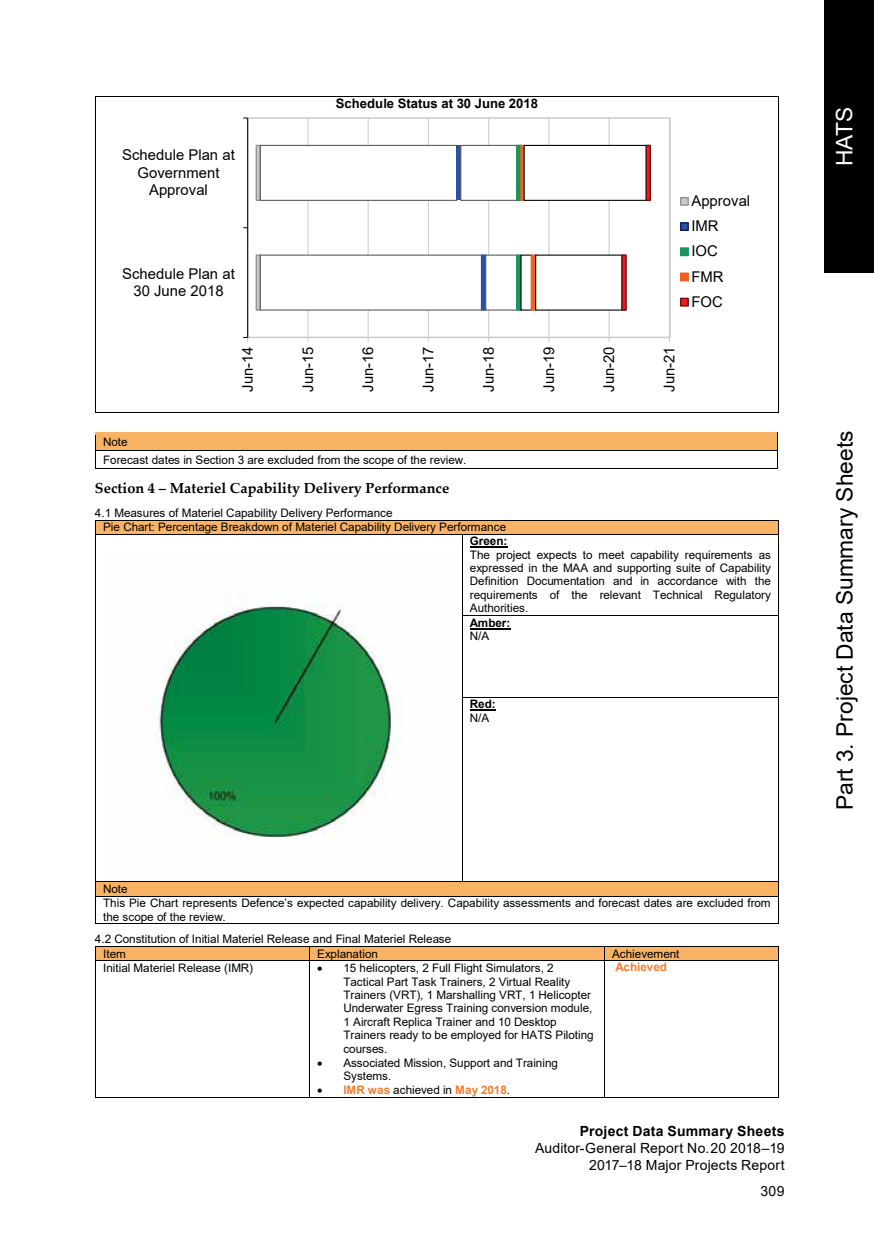
<style>
.page{position:relative;width:874px;height:1241px;background:#fff}
.page>*{position:absolute;margin:0;border:0;box-sizing:border-box;transform-origin:0 0}
.t1{font:22.75px "Arial";color:#000}
.t2{font:22.75px "Arial";color:#fff}
.t3{font:14.88px/25.2px "Arial";letter-spacing:.005em;color:#000;text-align:center}
.t4{font:700 14.53px "Palatino Linotype";letter-spacing:.005em;color:#000}
.t5{font:14px/16.6px "Arial";letter-spacing:.015em;color:#000;text-align:right}
.t6{font:700 14px "Arial";letter-spacing:.02em;color:#000}
.t7{font:700 13.12px "Arial";color:#000}
.t8{font:11.72px/13.3px "Arial";letter-spacing:-.005em;color:#000}
.t9{font:700 11.72px "Arial";letter-spacing:-.005em;color:#f47c2f}
.t10{font:700 11.72px "Arial";letter-spacing:-.005em;color:#000}
.s1{color:#000}
.s2{font-weight:400;color:#000}
</style>
<div class="page">
<div style="left:823px;top:0;width:50px;height:273px;background:#000"></div>
<hr style="left:96px;top:96px;width:682px;height:1px;background:#000">
<hr style="left:95px;top:97px;width:1px;height:315px;background:#000">
<hr style="left:96px;top:412px;width:682px;height:1px;background:#000">
<hr style="left:778px;top:97px;width:1px;height:315px;background:#000">
<div style="left:103px;top:435px;width:665px;height:13px;background:#f8b364"></div>
<hr style="left:96px;top:432px;width:680px;height:1px;background:#000">
<hr style="left:96px;top:433px;width:680px;height:2px;background:#f8b364">
<hr style="left:95px;top:448px;width:682px;height:2px;background:#f8b364">
<hr style="left:96px;top:450px;width:680px;height:1px;background:#000">
<svg style="left:95px;top:432px;width:1px;height:37px"></svg>
<hr style="left:96px;top:468px;width:680px;height:1px;background:#000">
<svg style="left:776px;top:432px;width:1px;height:37px"></svg>
<div style="left:96px;top:520px;width:682px;height:13px;background:#f8b364"></div>
<hr style="left:96px;top:519px;width:682px;height:1px;background:#000">
<hr style="left:469px;top:546px;width:38px;height:1px;background:#000">
<svg style="left:95px;top:520px;width:1px;height:14px"></svg>
<hr style="left:96px;top:533px;width:365px;height:1px;background:#000">
<hr style="left:462px;top:533px;width:316px;height:1px;background:#000">
<svg style="left:778px;top:520px;width:1px;height:14px"></svg>
<hr style="left:95px;top:534px;width:1px;height:81px;background:#000">
<hr style="left:461px;top:534px;width:1px;height:81px;background:#000">
<hr style="left:778px;top:534px;width:1px;height:81px;background:#000">
<hr style="left:469px;top:628px;width:41px;height:1px;background:#000">
<hr style="left:462px;top:615px;width:316px;height:1px;background:#000">
<hr style="left:95px;top:616px;width:1px;height:81px;background:#000">
<hr style="left:461px;top:616px;width:1px;height:81px;background:#000">
<hr style="left:778px;top:616px;width:1px;height:81px;background:#000">
<svg style="left:470px;top:709px;width:25px;height:1px"></svg>
<hr style="left:462px;top:697px;width:316px;height:1px;background:#000">
<hr style="left:95px;top:697px;width:1px;height:184px;background:#000">
<hr style="left:461px;top:697px;width:1px;height:184px;background:#000">
<hr style="left:778px;top:697px;width:1px;height:184px;background:#000">
<div style="left:96px;top:882px;width:682px;height:13px;background:#f8b364"></div>
<hr style="left:96px;top:881px;width:365px;height:1px;background:#000">
<hr style="left:462px;top:881px;width:316px;height:1px;background:#000">
<hr style="left:96px;top:895px;width:682px;height:1px;background:#000">
<svg style="left:95px;top:881px;width:1px;height:43px"></svg>
<hr style="left:96px;top:923px;width:682px;height:1px;background:#000">
<svg style="left:778px;top:881px;width:1px;height:43px"></svg>
<div style="left:96px;top:946px;width:213px;height:13px;background:#f8b364"></div>
<div style="left:309px;top:946px;width:294px;height:13px;background:#f8b364"></div>
<div style="left:604px;top:946px;width:174px;height:13px;background:#f8b364"></div>
<hr style="left:96px;top:945px;width:213px;height:1px;background:#000">
<hr style="left:309px;top:945px;width:294px;height:1px;background:#000">
<hr style="left:604px;top:945px;width:174px;height:1px;background:#000">
<svg style="left:95px;top:946px;width:1px;height:14px"></svg>
<hr style="left:96px;top:959px;width:213px;height:1px;background:#000">
<svg style="left:309px;top:945px;width:1px;height:14px"></svg>
<hr style="left:309px;top:959px;width:294px;height:1px;background:#000">
<svg style="left:603px;top:946px;width:1px;height:14px"></svg>
<hr style="left:604px;top:959px;width:174px;height:1px;background:#000">
<svg style="left:778px;top:946px;width:1px;height:14px"></svg>
<hr style="left:95px;top:960px;width:1px;height:136px;background:#000">
<hr style="left:96px;top:1096px;width:213px;height:1px;background:#000">
<hr style="left:309px;top:960px;width:1px;height:136px;background:#000">
<hr style="left:309px;top:1096px;width:294px;height:1px;background:#000">
<hr style="left:603px;top:960px;width:1px;height:136px;background:#000">
<hr style="left:604px;top:1096px;width:174px;height:1px;background:#000">
<hr style="left:778px;top:960px;width:1px;height:136px;background:#000">
<hr style="left:307px;top:118px;width:1px;height:219px;background:#c7c9cb">
<hr style="left:367px;top:118px;width:1px;height:219px;background:#c7c9cb">
<hr style="left:428px;top:118px;width:1px;height:219px;background:#c7c9cb">
<hr style="left:488px;top:118px;width:1px;height:219px;background:#c7c9cb">
<hr style="left:548px;top:118px;width:1px;height:219px;background:#c7c9cb">
<hr style="left:608px;top:118px;width:1px;height:219px;background:#c7c9cb">
<svg style="left:248px;top:144px;width:275px;height:167px"></svg>
<div style="left:520px;top:145px;width:4px;height:56px;border:1px solid #f16222"></div>
<svg style="left:523px;top:144px;width:124px;height:167px"></svg>
<hr style="left:621px;top:255px;width:4px;height:55px;background:#ed1d24">
<hr style="left:646px;top:145px;width:4px;height:55px;background:#ed1d24">
<div style="left:621px;top:254px;width:5px;height:57px;border:1px solid #6e0f10"></div>
<div style="left:645px;top:145px;width:5px;height:56px;border:1px solid #6e0f10"></div>
<hr style="left:247px;top:337px;width:422px;height:1px;background:#c7c9cb">
<hr style="left:247px;top:118px;width:1px;height:219px;background:#000">
<svg style="left:681px;top:199px;width:5px;height:5px"></svg>
<div style="left:679px;top:197px;width:9px;height:9px;border:1px solid #949698"></div>
<svg style="left:681px;top:224px;width:5px;height:5px"></svg>
<div style="left:679px;top:222px;width:9px;height:9px;border:1px solid #131c5c"></div>
<div style="left:680px;top:248px;width:7px;height:7px;background:#19965f"></div>
<div style="left:679px;top:247px;width:9px;height:9px;border:1px solid #19965f"></div>
<div style="left:680px;top:273px;width:7px;height:8px;background:#f16222"></div>
<div style="left:679px;top:272px;width:9px;height:9px;border:1px solid #f16222"></div>
<svg style="left:681px;top:299px;width:5px;height:5px"></svg>
<div style="left:679px;top:297px;width:9px;height:9px;border:1px solid #6e0f10"></div>
<img style="left:154px;top:602px;width:251px;height:236px">
<p class="t3" style="left:122px;top:146px;width:114px;line-height:17.2px">Schedule Plan at<br>Government<br>Approval</p>
<p class="t3" style="left:122px;top:265px;width:114px;line-height:17.2px">Schedule Plan at<br>30 June 2018</p>
<p class="t7" style="left:336px;top:95px;width:204px">Schedule Status at 30 June 2018</p>
<p class="t3" style="left:235px;top:392px;width:47px;rotate:-90deg">Jun-14</p>
<p class="t3" style="left:295px;top:392px;width:47px;rotate:-90deg">Jun-15</p>
<p class="t3" style="left:355px;top:392px;width:47px;rotate:-90deg">Jun-16</p>
<p class="t3" style="left:415px;top:392px;width:47px;rotate:-90deg">Jun-17</p>
<p class="t3" style="left:475px;top:392px;width:47px;rotate:-90deg">Jun-18</p>
<p class="t3" style="left:536px;top:392px;width:47px;rotate:-90deg">Jun-19</p>
<p class="t3" style="left:596px;top:392px;width:47px;rotate:-90deg">Jun-20</p>
<p class="t3" style="left:656px;top:392px;width:47px;rotate:-90deg">Jun-21</p>
<p class="t3" style="left:691px;top:188px;width:60px;text-align:left">Approval<br>IMR<br>IOC<br>FMR<br>FOC</p>
<p class="t8" style="left:103px;top:432px;width:364px;line-height:18.2px">Note<br>Forecast dates in Section 3 are excluded from the scope of the review.</p>
<p class="t4" style="left:95px;top:478px;width:356px">Section 4 – Materiel Capability Delivery Performance</p>
<p class="t8" style="left:103px;top:505px;width:404px;line-height:14.2px;text-indent:-8px">4.1 Measures of Materiel Capability Delivery Performance<br>Pie Chart: Percentage Breakdown of Materiel Capability Delivery Performance</p>
<p class="t10" style="left:469px;top:532px;width:39px">Green:</p>
<p class="t8" style="left:469px;top:547px;width:302px;text-align:justify">The project expects to meet capability requirements as expressed in the MAA and supporting suite of Capability Definition Documentation and in accordance with the requirements of the relevant Technical Regulatory Authorities.</p>
<p class="t10" style="left:469px;top:614px;width:42px">Amber:</p>
<p class="t8" style="left:469px;top:629px;width:21px">N/A</p>
<p class="t10" style="left:469px;top:695px;width:27px">Red:</p>
<p class="t8" style="left:469px;top:711px;width:21px">N/A</p>
<p class="t8" style="left:103px;top:882px;width:668px">Note<br>This Pie Chart represents Defence’s expected capability delivery. Capability assessments and forecast dates are excluded from the scope of the review.</p>
<p class="t8" style="left:103px;top:931px;width:349px;line-height:14.2px;text-indent:-8px">4.2 Constitution of Initial Materiel Release and Final Materiel Release<br>Item</p>
<p class="t8" style="left:317px;top:946px;width:62px">Explanation</p>
<p class="t8" style="left:611px;top:946px;width:69px">Achievement</p>
<p class="t8" style="left:103px;top:960px;width:151px">Initial Materiel Release (IMR)</p>
<p class="t8" style="left:343px;top:961px;width:252px;text-indent:-26px">• 15 helicopters, 2 Full Flight Simulators, 2<br>Tactical Part Task Trainers, 2 Virtual Reality Trainers (VRT), 1 Marshalling VRT, 1 Helicopter Underwater Egress Training conversion module, 1 Aircraft Replica Trainer and 10 Desktop Trainers ready to be employed for HATS Piloting courses.</p>
<p class="t8" style="left:343px;top:1055px;width:216px;text-indent:-26px">• Associated Mission, Support and Training<br>Systems.</p>
<p class="t9" style="left:317px;top:1081px;width:194px"><span class="s1">•</span> IMR was <span class="s2">achieved in</span> May 2018<span class="s2">.</span></p>
<p class="t9" style="left:615px;top:958px;width:53px">Achieved</p>
<p class="t6" style="left:579px;top:1120px;width:206px">Project Data Summary Sheets</p>
<p class="t5" style="left:535px;top:1139px;width:251px">Auditor-General Report No. 20 2018–19<br>2017–18 Major Projects Report</p>
<p class="t5" style="left:760px;top:1182px;width:26px">309</p>
<h1 class="t2" style="left:828px;top:166px;width:60px;rotate:-90deg">HATS</h1>
<h1 class="t1" style="left:828px;top:810px;width:381px;rotate:-90deg">Part 3. Project Data Summary Sheets</h1>
</div>
